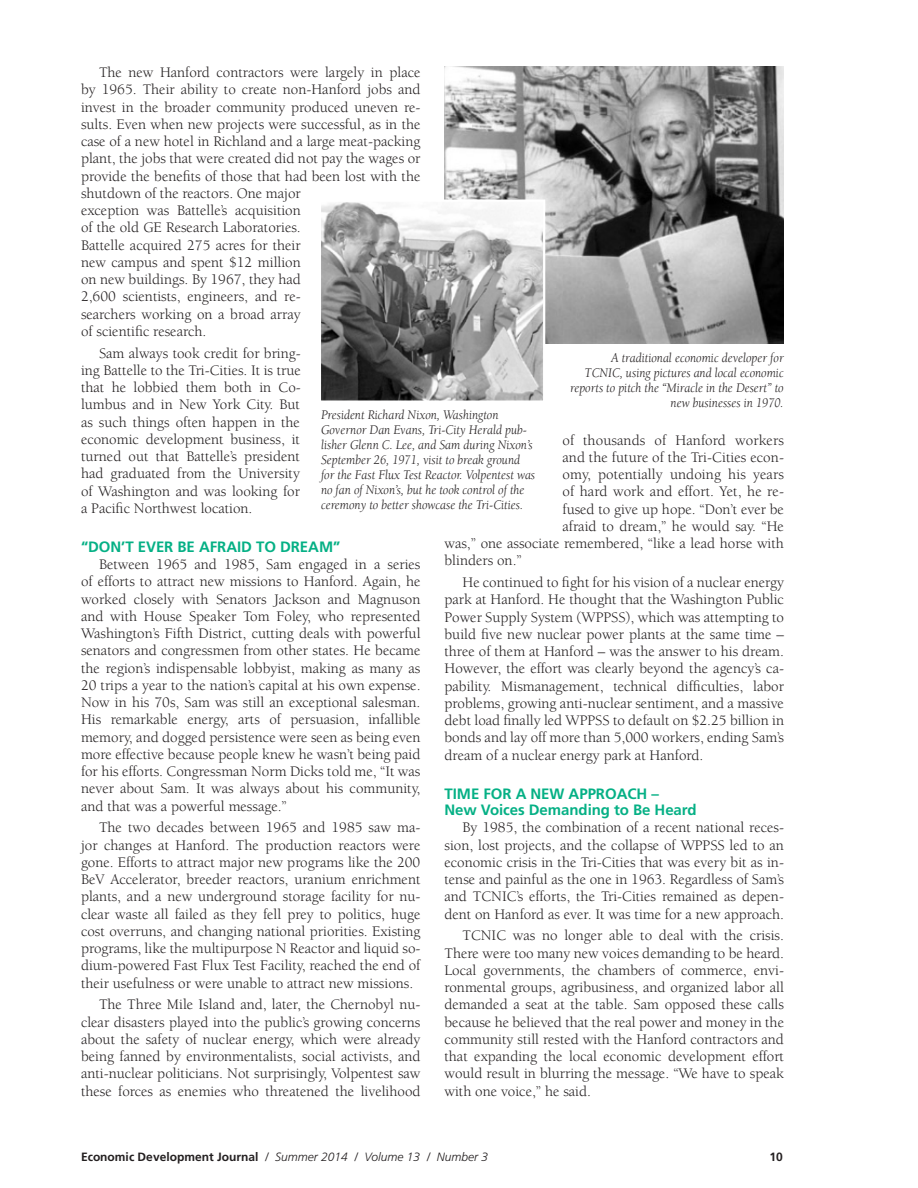
<style>
.page{position:relative;width:918px;height:1188px;background:#fff}
.page>*{position:absolute;margin:0;border:0;box-sizing:border-box;transform-origin:0 0}
.t1{font:15px/17.2px "Berkeley";color:#231f20;text-align:justify}
.t2{font:700 15px/16.5px "Frutiger";letter-spacing:-.005em;color:#05b085}
.t3{font:italic 13.5px/15px "Berkeley";color:#231f20;text-align:right;scale:.95 1}
.t4{font:italic 300 12px "Frutiger";color:#231f20}
.t5{font:700 12px "Frutiger";color:#231f20}
.s1{font-weight:700;font-style:normal}
</style>
<div class="page">
<img style="left:444px;top:66px;width:340px;height:278px">
<img style="left:322px;top:203px;width:220px;height:197px">
<div style="left:319px;top:200px;width:226px;height:203px;border:2px solid #fff"></div>
<p class="t1" style="left:81px;top:64px;width:341px;text-align:left;text-indent:18px">The new Hanford contractors were largely in place by 1965. Their ability to create non-Hanford jobs and invest in the broader community produced uneven re&shy;sults. Even when new projects were successful, as in the case of a new hotel in Richland and a large meat-packing plant, the jobs that were created did not pay the wages or provide the benefits of those that had been lost with the shutdown of the reactors. One major<br>exception was Battelle’s acquisition<br>of the old GE Research Laboratories.<br>Battelle acquired 275 acres for their<br>new campus and spent $12 million<br>on new buildings. By 1967, they had<br>2,600 scientists, engineers, and re-<br>searchers working on a broad array<br>of scientific research.</p>
<p class="t1" style="left:81px;top:345px;width:221px;text-indent:18px">Sam always took credit for bring&shy;ing Battelle to the Tri-Cities. It is true that he lobbied them both in Co&shy;lumbus and in New York City. But as such things often happen in the economic development business, it turned out that Battelle’s president had graduated from the University of Washington and was looking for a Pacific Northwest location.</p>
<p class="t2" style="left:81px;top:538px;width:261px">“Don’t Ever Be Afraid to Dream”</p>
<p class="t1" style="left:81px;top:556px;width:341px;text-indent:18px">Between 1965 and 1985, Sam engaged in a series of efforts to attract new missions to Hanford. Again, he worked closely with Senators Jackson and Magnuson and with House Speaker Tom Foley, who represented Washington’s Fifth District, cutting deals with powerful senators and congressmen from other states. He became the region’s indispensable lobbyist, making as many as 20 trips a year to the nation’s capital at his own expense.<br>Now in his 70s, Sam was still an exceptional salesman.<br>His remarkable energy, arts of persuasion, infallible memory, and dogged persistence were seen as being even more effective because people knew he wasn’t being paid for his efforts. Congressman Norm Dicks told me, “It was never about Sam. It was always about his community, and that was a powerful message.”</p>
<p class="t1" style="left:81px;top:819px;width:341px;text-indent:18px">The two decades between 1965 and 1985 saw ma&shy;jor changes at Hanford. The production reactors were gone. Efforts to attract major new programs like the 200<br>BeV Accelerator, breeder reactors, uranium enrichment plants, and a new underground storage facility for nu&shy;clear waste all failed as they fell prey to politics, huge cost overruns, and changing national priorities. Existing programs, like the multipurpose N Reactor and liquid so&shy;dium-powered Fast Flux Test Facility, reached the end of their usefulness or were unable to attract new missions.</p>
<p class="t1" style="left:81px;top:996px;width:341px;text-indent:18px">The Three Mile Island and, later, the Chernobyl nu&shy;clear disasters played into the public’s growing concerns about the safety of nuclear energy, which were already being fanned by environmentalists, social activists, and anti-nuclear politicians. Not surprisingly, Volpentest saw these forces as enemies who threatened the livelihood</p>
<p class="t3" style="left:570px;top:351px;width:226px">A traditional economic developer for TCNIC, using pictures and local economic reports to pitch the “Miracle in the Desert” to new businesses in 1970.</p>
<p class="t3" style="left:321px;top:407px;width:227px;text-align:left">President Richard Nixon, Washington Governor Dan Evans, Tri-City Herald pub&shy;lisher Glenn C. Lee, and Sam during Nixon’s September 26, 1971, visit to break ground for the Fast Flux Test Reactor. Volpentest was no fan of Nixon’s, but he took control of the ceremony to better showcase the Tri-Cities.</p>
<p class="t1" style="left:563px;top:432px;width:223px">of thousands of Hanford workers</p>
<p class="t1" style="left:563px;top:449px;width:223px">and the future of the Tri-Cities econ-</p>
<p class="t1" style="left:563px;top:466px;width:223px">omy, potentially undoing his years</p>
<p class="t1" style="left:563px;top:483px;width:223px">of hard work and effort. Yet, he re-</p>
<p class="t1" style="left:563px;top:501px;width:223px">fused to give up hope. “Don’t ever be</p>
<p class="t1" style="left:563px;top:518px;width:223px">afraid to dream,” he would say. “He</p>
<p class="t1" style="left:445px;top:535px;width:341px">was,” one associate remembered, “like a lead horse with</p>
<p class="t1" style="left:445px;top:552px;width:79px">blinders on.”</p>
<p class="t1" style="left:445px;top:574px;width:341px">He continued to fight for his vision of a nuclear energy park at Hanford. He thought that the Washington Public Power Supply System (WPPSS), which was attempting to build five new nuclear power plants at the same time – three of them at Hanford – was the answer to his dream.<br>However, the effort was clearly beyond the agency’s ca&shy;pability. Mismanagement, technical difficulties, labor problems, growing anti-nuclear sentiment, and a massive debt load finally led WPPSS to default on $2.25 billion in bonds and lay off more than 5,000 workers, ending Sam’s dream of a nuclear energy park at Hanford.</p>
<p class="t2" style="left:445px;top:785px;width:254px">Time For a New Approach –<br>New Voices Demanding to Be Heard</p>
<p class="t1" style="left:445px;top:819px;width:341px;text-indent:18px">By 1985, the combination of a recent national reces&shy;sion, lost projects, and the collapse of WPPSS led to an economic crisis in the Tri-Cities that was every bit as in&shy;tense and painful as the one in 1963. Regardless of Sam’s and TCNIC’s efforts, the Tri-Cities remained as depen&shy;dent on Hanford as ever. It was time for a new approach.</p>
<p class="t1" style="left:445px;top:927px;width:341px;text-indent:18px">TCNIC was no longer able to deal with the crisis.<br>There were too many new voices demanding to be heard.<br>Local governments, the chambers of commerce, envi&shy;ronmental groups, agribusiness, and organized labor all demanded a seat at the table. Sam opposed these calls because he believed that the real power and money in the community still rested with the Hanford contractors and that expanding the local economic development effort would result in blurring the message. “We have to speak with one voice,” he said.</p>
<p class="t4" style="left:81px;top:1150px;width:409px"><span class="s1">Economic Development Journal</span> / Summer 2014 / Volume 13 / Number 3</p>
<p class="t5" style="left:770px;top:1150px;width:15px">10</p>
</div>
